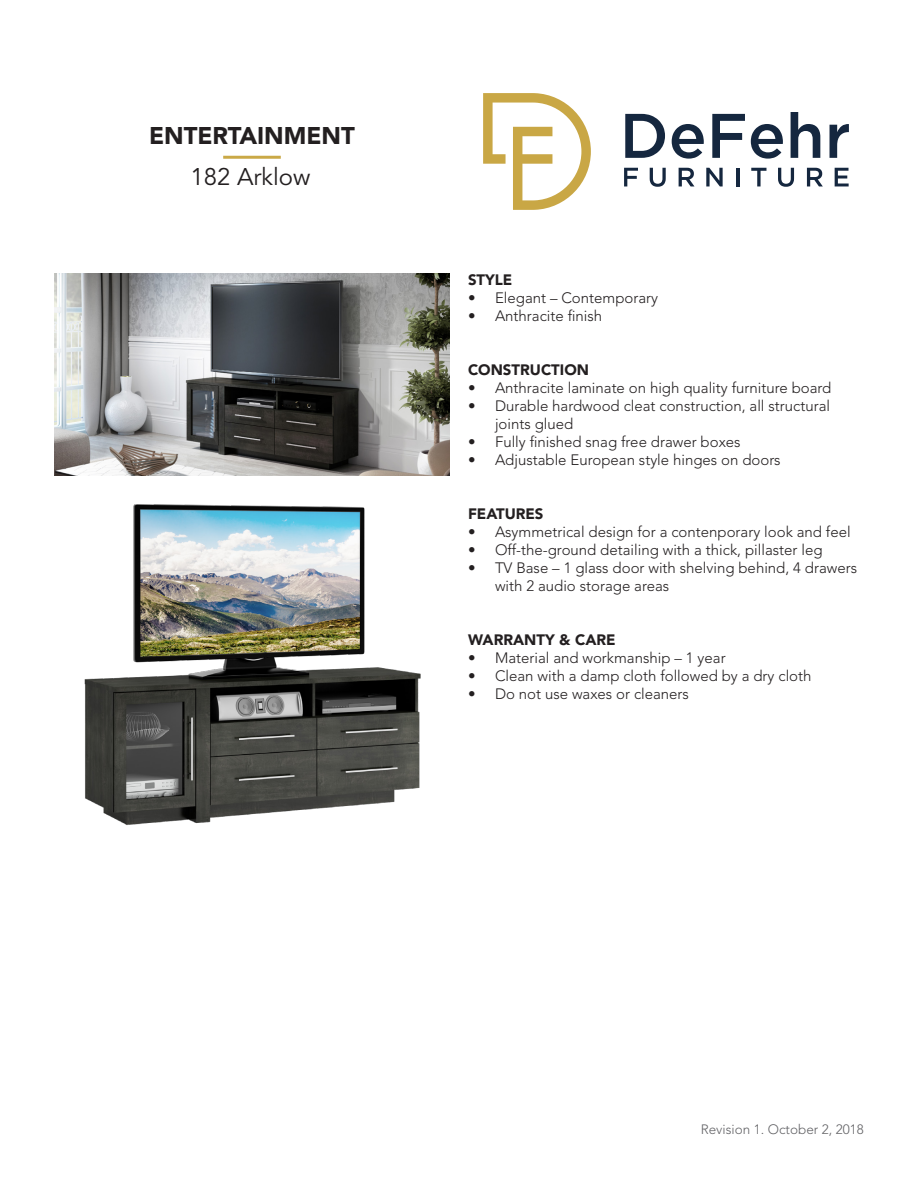
<style>
.page{position:relative;width:918px;height:1188px;background:#fff}
.page>*{position:absolute;margin:0;border:0;box-sizing:border-box;transform-origin:0 0}
.t1{font:900 24px "Avenir LT Std";color:#231f20}
.t2{font:24px "Avenir LT Std";color:#231f20}
.t3{font:300 15px/18px "Avenir LT Std";color:#231f20}
.t4{font:900 15px "Avenir LT Std";color:#231f20}
.t5{font:300 13.5px "Avenir LT Std";color:#636366}
</style>
<div class="page">
<svg style="left:483px;top:93px;width:108px;height:117px"></svg>
<svg style="left:625px;top:114px;width:40px;height:44px"></svg>
<svg style="left:672px;top:124px;width:32px;height:35px"></svg>
<svg style="left:712px;top:114px;width:33px;height:44px"></svg>
<svg style="left:751px;top:124px;width:32px;height:35px"></svg>
<svg style="left:791px;top:112px;width:29px;height:46px"></svg>
<svg style="left:830px;top:124px;width:19px;height:34px"></svg>
<svg style="left:624px;top:168px;width:14px;height:18px"></svg>
<svg style="left:650px;top:168px;width:16px;height:19px"></svg>
<svg style="left:679px;top:168px;width:15px;height:18px"></svg>
<svg style="left:706px;top:168px;width:17px;height:18px"></svg>
<hr style="left:736px;top:168px;width:3px;height:18px;background:#15273f">
<svg style="left:751px;top:168px;width:15px;height:18px"></svg>
<svg style="left:778px;top:168px;width:16px;height:19px"></svg>
<svg style="left:807px;top:168px;width:16px;height:18px"></svg>
<svg style="left:835px;top:168px;width:14px;height:18px"></svg>
<hr style="left:223px;top:156px;width:58px;height:3px;background:#caa947">
<img style="left:54px;top:274px;width:396px;height:201px">
<img style="left:84px;top:504px;width:337px;height:321px">
<p class="t1" style="left:149px;top:121px;width:207px">ENTERTAINMENT</p>
<p class="t2" style="left:190px;top:163px;width:122px">182 Arklow</p>
<p class="t4" style="left:468px;top:271px;width:46px">STYLE</p>
<p class="t3" style="left:468px;top:289px;width:192px">• Elegant – Contemporary</p>
<p class="t3" style="left:468px;top:307px;width:136px">• Anthracite finish</p>
<p class="t4" style="left:468px;top:361px;width:123px">CONSTRUCTION</p>
<p class="t3" style="left:468px;top:379px;width:365px">• Anthracite laminate on high quality furniture board</p>
<p class="t3" style="left:495px;top:397px;width:337px;text-indent:-27px">• Durable hardwood cleat construction, all structural joints glued</p>
<p class="t3" style="left:468px;top:433px;width:274px">• Fully finished snag free drawer boxes</p>
<p class="t3" style="left:468px;top:451px;width:314px">• Adjustable European style hinges on doors</p>
<p class="t4" style="left:468px;top:505px;width:77px">FEATURES</p>
<p class="t3" style="left:468px;top:523px;width:384px">• Asymmetrical design for a contenporary look and feel</p>
<p class="t3" style="left:468px;top:541px;width:356px">• Off-the-ground detailing with a thick, pillaster leg</p>
<p class="t3" style="left:495px;top:559px;width:364px;text-indent:-27px">• TV Base – 1 glass door with shelving behind, 4 drawers with 2 audio storage areas</p>
<p class="t4" style="left:468px;top:631px;width:149px">WARRANTY &amp; CARE</p>
<p class="t3" style="left:468px;top:649px;width:259px">• Material and workmanship – 1 year</p>
<p class="t3" style="left:468px;top:667px;width:345px">• Clean with a damp cloth followed by a dry cloth</p>
<p class="t3" style="left:468px;top:685px;width:223px">• Do not use waxes or cleaners</p>
<p class="t5" style="left:701px;top:1121px;width:165px">Revision 1. October 2, 2018</p>
</div>
